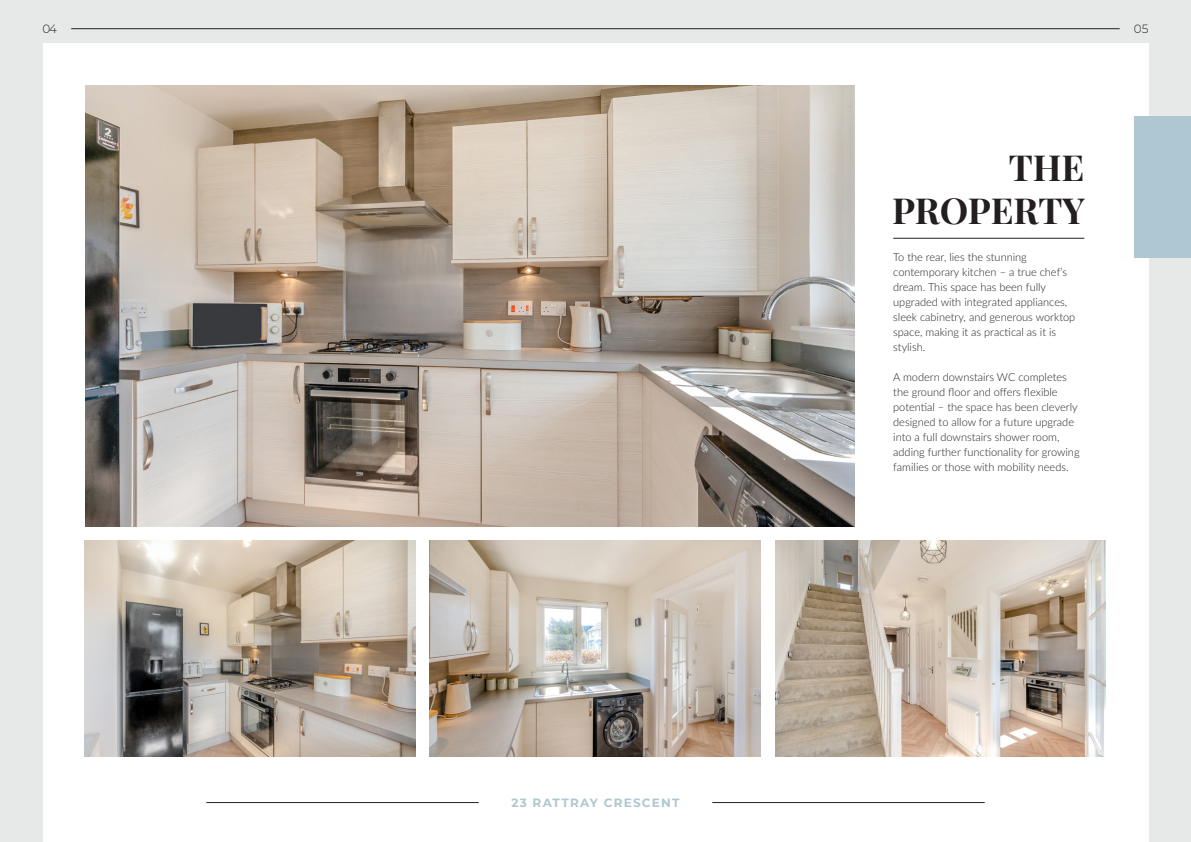
<style>
.page{position:relative;width:1191px;height:842px;background:#e6e9e8}
.page>*{position:absolute;margin:0;border:0;box-sizing:border-box;transform-origin:0 0}
.t1{font:700 36px/43.2px "Playfair Display";color:#231f20;text-align:right}
.t2{font:700 12px "Montserrat";letter-spacing:.1em;color:#afc7d2}
.t3{font:300 12px "Montserrat";color:#231f20}
.t4{font:300 11px/15px "Lato";color:#231f20}
</style>
<div class="page">
<div style="left:43px;top:43px;width:1105px;height:799px;background:#fff"></div>
<hr style="left:71px;top:28px;width:1048px;height:1px;background:#231f20">
<hr style="left:206px;top:802px;width:273px;height:1px;background:#231f20">
<hr style="left:712px;top:802px;width:272px;height:1px;background:#231f20">
<img style="left:85px;top:85px;width:770px;height:442px">
<img style="left:85px;top:541px;width:331px;height:216px">
<img style="left:430px;top:541px;width:331px;height:216px">
<div style="left:1134px;top:116px;width:57px;height:141px;background:#afc7d2"></div>
<hr style="left:893px;top:238px;width:191px;height:1px;background:#231f20">
<img style="left:775px;top:541px;width:331px;height:216px">
<p class="t3" style="left:43px;top:20px;width:16px">04</p>
<p class="t3" style="left:1133px;top:20px;width:16px">05</p>
<p class="t2" style="left:511px;top:793px;width:170px">23 RATTRAY CRESCENT</p>
<h1 class="t1" style="left:892px;top:142px;width:194px">THE<br>PROPERTY</h1>
<p class="t4" style="left:893px;top:249px;width:183px">To the rear, lies the stunning contemporary kitchen – a true chef’s dream. This space has been fully upgraded with integrated appliances, sleek cabinetry, and generous worktop space, making it as practical as it is stylish.</p>
<p class="t4" style="left:893px;top:369px;width:188px">A modern downstairs WC completes the ground floor and offers flexible potential – the space has been cleverly designed to allow for a future upgrade into a full downstairs shower room, adding further functionality for growing families or those with mobility needs.</p>
</div>
